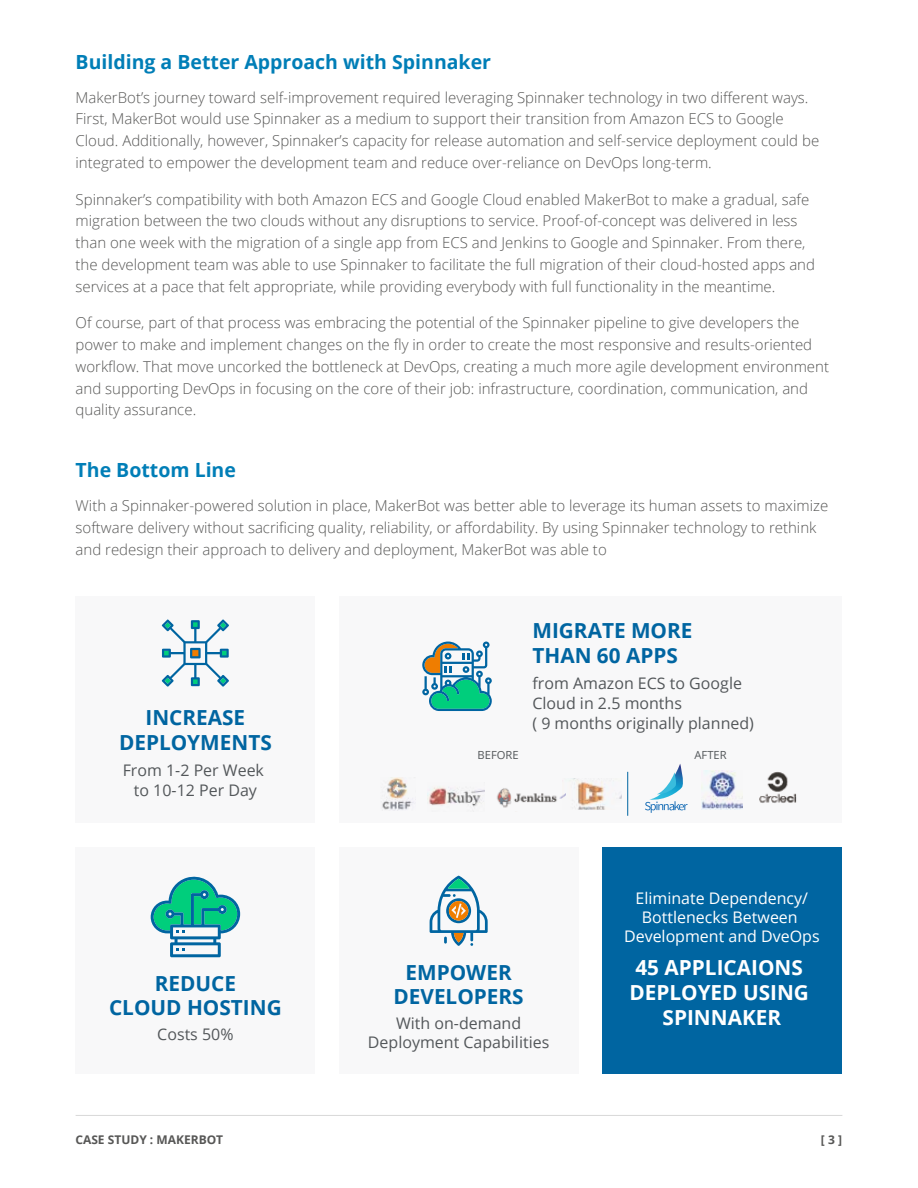
<style>
.page{position:relative;width:918px;height:1188px;background:#fff}
.page>*{position:absolute;margin:0;border:0;box-sizing:border-box;transform-origin:0 0}
.t1{font:700 20.7px/24.9px "Open Sans";color:#0065a1;text-align:center}
.t2{font:700 20.7px/24.9px "Open Sans";color:#fff;text-align:center}
.t3{font:700 19.5px "Open Sans";color:#007eb7}
.t4{font:16.05px/20px "Open Sans";color:#53575a;text-align:center}
.t5{font:16.05px/19.2px "Open Sans";color:#fff;text-align:center}
.t6{font:300 15px/21.8px "Open Sans";color:#575756}
.t7{font:700 12px "Open Sans";color:#575756}
.t8{font:11.25px "Open Sans";color:#53575a}
</style>
<div class="page">
<hr style="left:76px;top:1115px;width:766px;height:1px;background:#dadada">
<div style="left:339px;top:596px;width:503px;height:227px;background:#f8f8f9"></div>
<div style="left:76px;top:596px;width:239px;height:227px;background:#f8f8f9"></div>
<svg style="left:162px;top:620px;width:67px;height:67px"></svg>
<div style="left:76px;top:847px;width:239px;height:227px;background:#f8f8f9"></div>
<div style="left:339px;top:847px;width:239px;height:227px;background:#f8f8f9"></div>
<div style="left:602px;top:847px;width:240px;height:227px;background:#0065a1"></div>
<svg style="left:422px;top:642px;width:70px;height:69px"></svg>
<svg style="left:151px;top:876px;width:89px;height:81px"></svg>
<svg style="left:430px;top:876px;width:58px;height:70px"></svg>
<img style="left:382px;top:777px;width:32px;height:33px">
<img style="left:427px;top:787px;width:58px;height:20px">
<img style="left:496px;top:788px;width:67px;height:20px">
<img style="left:563px;top:778px;width:58px;height:31px">
<img style="left:759px;top:772px;width:38px;height:31px">
<svg style="left:645px;top:764px;width:43px;height:49px"></svg>
<img style="left:701px;top:770px;width:42px;height:40px">
<hr style="left:627px;top:772px;width:1px;height:44px;background:#0065a1">
<h2 class="t3" style="left:76px;top:48px;width:417px">Building a Better Approach with Spinnaker</h2>
<p class="t6" style="left:76px;top:86px;width:745px">MakerBot’s journey toward self-improvement required leveraging Spinnaker technology in two different ways.<br>First, MakerBot would use Spinnaker as a medium to support their transition from Amazon ECS to Google Cloud. Additionally, however, Spinnaker’s capacity for release automation and self-service deployment could be integrated to empower the development team and reduce over-reliance on DevOps long-term.</p>
<p class="t6" style="left:76px;top:188px;width:741px">Spinnaker’s compatibility with both Amazon ECS and Google Cloud enabled MakerBot to make a gradual, safe migration between the two clouds without any disruptions to service. Proof-of-concept was delivered in less than one week with the migration of a single app from ECS and Jenkins to Google and Spinnaker. From there, the development team was able to use Spinnaker to facilitate the full migration of their cloud-hosted apps and services at a pace that felt appropriate, while providing everybody with full functionality in the meantime.</p>
<p class="t6" style="left:76px;top:312px;width:755px">Of course, part of that process was embracing the potential of the Spinnaker pipeline to give developers the power to make and implement changes on the fly in order to create the most responsive and results-oriented workflow. That move uncorked the bottleneck at DevOps, creating a much more agile development environment and supporting DevOps in focusing on the core of their job: infrastructure, coordination, communication, and quality assurance.</p>
<h2 class="t3" style="left:76px;top:456px;width:162px">The Bottom Line</h2>
<p class="t6" style="left:76px;top:494px;width:754px">With a Spinnaker-powered solution in place, MakerBot was better able to leverage its human assets to maximize software delivery without sacrificing quality, reliability, or affordability. By using Spinnaker technology to rethink and redesign their approach to delivery and deployment, MakerBot was able to</p>
<h1 class="t1" style="left:119px;top:704px;width:154px">INCREASE<br>DEPLOYMENTS</h1>
<p class="t4" style="left:123px;top:760px;width:143px">From 1-2 Per Week to 10-12 Per Day</p>
<h1 class="t1" style="left:155px;top:970px;width:83px">REDUCE</h1>
<p class="t4" style="left:157px;top:1023px;width:78px">Costs 50%</p>
<h1 class="t1" style="left:109px;top:994px;width:174px">CLOUD HOSTING</h1>
<h1 class="t1" style="left:532px;top:617px;width:162px;text-align:left">MIGRATE MORE<br>THAN 60 APPS</h1>
<p class="t4" style="left:532px;top:673px;width:223px;text-align:left">from Amazon ECS to Google<br>Cloud in 2.5 months<br>( 9 months originally planned)</p>
<p class="t8" style="left:478px;top:747px;width:43px">BEFORE</p>
<p class="t8" style="left:694px;top:747px;width:34px">AFTER</p>
<h1 class="t1" style="left:394px;top:959px;width:132px">EMPOWER<br>DEVELOPERS</h1>
<p class="t4" style="left:368px;top:1013px;width:183px;line-height:19.2px">With on-demand<br>Deployment Capabilities</p>
<p class="t5" style="left:624px;top:888px;width:197px">Eliminate Dependency/<br>Bottlenecks Between<br>Development and DveOps</p>
<h1 class="t2" style="left:629px;top:954px;width:181px">45 APPLICAIONS<br>DEPLOYED USING<br>SPINNAKER</h1>
<p class="t7" style="left:75px;top:1131px;width:149px">CASE STUDY : MAKERBOT</p>
<p class="t7" style="left:821px;top:1131px;width:23px">[ 3 ]</p>
</div>
